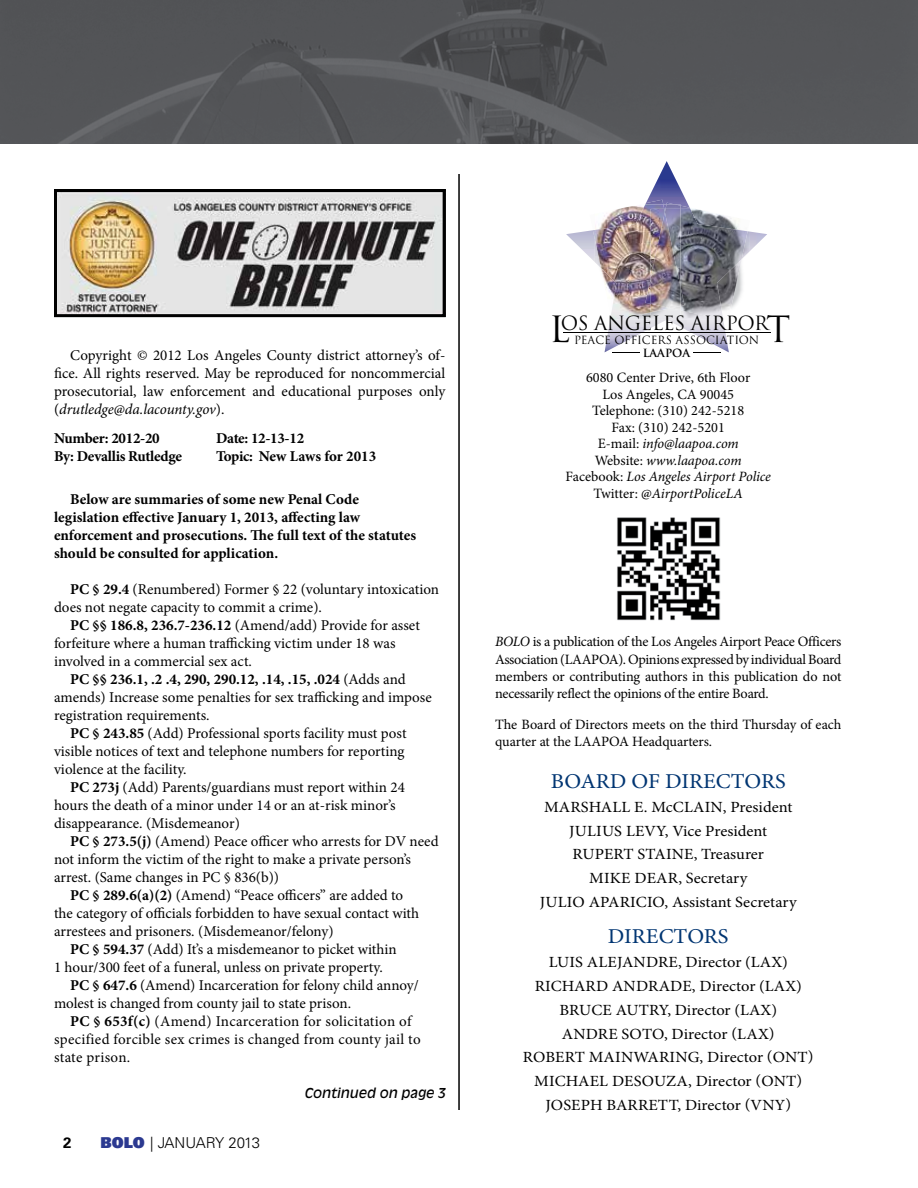
<style>
.page{position:relative;width:918px;height:1188px;background:#fff}
.page>*{position:absolute;margin:0;border:0;box-sizing:border-box;transform-origin:0 0}
.t1{font:35.25px "Trajan";color:#000}
.t2{font:21.15px "Minion Pro";color:#003572;scale:1.06 1}
.t3{font:19.05px "Trajan";letter-spacing:-.02em;color:#000}
.t4{font:15.6px/23.9px "Minion Pro";color:#000;scale:1.06 1}
.t5{font:15px/18px "Minion Pro";color:#000}
.t6{font:700 15px/18px "Minion Pro";letter-spacing:-.005em;color:#000}
.t7{font:15px "Minion Pro";letter-spacing:.02em;color:#000}
.t8{font:300 15px "Univers LT Std";letter-spacing:-.025em;color:#000}
.t9{font:700 15px "Univers LT Std";color:#000}
.t10{font:14.25px/16.5px "Minion Pro";letter-spacing:-.005em;color:#000;text-align:justify}
.t11{font:italic 13.5px "Antique Olive Std";color:#000}
.t12{font:10.95px "Trajan";color:#000}
.t13{font:700 10.95px "Trajan";color:#000}
.s1{font-style:italic}
.s2{font-weight:700}
.s3{font-weight:400}
.s4{font-family:"Univers LT Std X Black";font-weight:400;color:#2b3990}
.s5{font-size:35.25px}
</style>
<div class="page">
<img style="left:0;top:0;width:918px;height:144px">
<hr style="left:458px;top:174px;width:2px;height:936px;background:#000">
<img style="left:566px;top:161px;width:201px;height:191px">
<svg style="left:681px;top:206px;width:9px;height:3px"></svg>
<img style="left:690px;top:209px;width:60px;height:111px">
<img style="left:681px;top:209px;width:67px;height:110px">
<svg style="left:664px;top:203px;width:11px;height:6px"></svg>
<img style="left:665px;top:204px;width:16px;height:8px">
<img style="left:664px;top:212px;width:17px;height:108px">
<svg style="left:671px;top:306px;width:10px;height:4px"></svg>
<img style="left:645px;top:200px;width:18px;height:4px">
<img style="left:590px;top:214px;width:5px;height:16px">
<svg style="left:593px;top:230px;width:2px;height:9px"></svg>
<img style="left:681px;top:286px;width:3px;height:20px">
<img style="left:595px;top:204px;width:69px;height:116px">
<img style="left:651px;top:209px;width:20px;height:103px">
<img style="left:645px;top:278px;width:6px;height:26px">
<hr style="left:563px;top:332px;width:208px;height:1px;background:#000">
<svg style="left:612px;top:352px;width:28px;height:1px"></svg>
<svg style="left:693px;top:352px;width:28px;height:1px"></svg>
<img style="left:617px;top:517px;width:103px;height:103px">
<img style="left:58px;top:193px;width:384px;height:120px">
<div style="left:54px;top:189px;width:392px;height:128px;border:3px solid #000"></div>
<p class="t5" style="left:54px;top:346px;width:393px;text-align:justify;text-indent:16px">Copyright © 2012 Los Angeles County district attorney’s of&shy;fice. All rights reserved. May be reproduced for noncommercial prosecutorial, law enforcement and educational purposes only (<span class="s1">drutledge@da.lacounty.gov</span>).</p>
<p class="t6" style="left:54px;top:429px;width:107px">Number: 2012-20</p>
<p class="t6" style="left:216px;top:429px;width:90px">Date: 12-13-12</p>
<p class="t6" style="left:54px;top:447px;width:130px">By: Devallis Rutledge</p>
<p class="t6" style="left:216px;top:447px;width:162px">Topic: New Laws for 2013</p>
<p class="t6" style="left:54px;top:490px;width:364px;text-indent:16px">Below are summaries of some new Penal Code legislation effective January 1, 2013, affecting law enforcement and prosecutions. The full text of the statutes should be consulted for application.</p>
<p class="t5" style="left:54px;top:580px;width:387px;text-indent:16px"><span class="s2">PC § 29.4</span> (Renumbered) Former § 22 (voluntary intoxication does not negate capacity to commit a crime).</p>
<p class="t5" style="left:54px;top:616px;width:367px;text-indent:16px"><span class="s2">PC §§ 186.8, 236.7-236.12</span> (Amend/add) Provide for asset forfeiture where a human trafficking victim under 18 was involved in a commercial sex act.</p>
<p class="t6" style="left:70px;top:670px;width:337px">PC §§ 236.1, .2 .4, 290, 290.12, .14, .15, .024 <span class="s3">(Adds and</span></p>
<p class="t5" style="left:54px;top:688px;width:379px">amends) Increase some penalties for sex trafficking and impose</p>
<p class="t5" style="left:54px;top:706px;width:157px">registration requirements.</p>
<p class="t5" style="left:70px;top:724px;width:338px"><span class="s2">PC § 243.85</span> (Add) Professional sports facility must post</p>
<p class="t5" style="left:54px;top:742px;width:352px">visible notices of text and telephone numbers for reporting</p>
<p class="t5" style="left:54px;top:760px;width:134px">violence at the facility.</p>
<p class="t5" style="left:70px;top:778px;width:336px"><span class="s2">PC 273j</span> (Add) Parents/guardians must report within 24</p>
<p class="t5" style="left:54px;top:796px;width:343px">hours the death of a minor under 14 or an at-risk minor’s</p>
<p class="t5" style="left:54px;top:814px;width:187px">disappearance. (Misdemeanor)</p>
<p class="t5" style="left:70px;top:832px;width:370px"><span class="s2">PC § 273.5(j)</span> (Amend) Peace officer who arrests for DV need</p>
<p class="t5" style="left:54px;top:850px;width:358px">not inform the victim of the right to make a private person’s</p>
<p class="t5" style="left:54px;top:868px;width:227px">arrest. (Same changes in PC § 836(b))</p>
<p class="t5" style="left:70px;top:886px;width:335px"><span class="s2">PC § 289.6(a)(2)</span> (Amend) “Peace officers” are added to</p>
<p class="t5" style="left:54px;top:904px;width:367px">the category of officials forbidden to have sexual contact with</p>
<p class="t5" style="left:54px;top:922px;width:281px">arrestees and prisoners. (Misdemeanor/felony)</p>
<p class="t5" style="left:70px;top:940px;width:328px"><span class="s2">PC § 594.37</span> (Add) It’s a misdemeanor to picket within</p>
<p class="t5" style="left:54px;top:958px;width:330px">1 hour/300 feet of a funeral, unless on private property.</p>
<p class="t5" style="left:70px;top:976px;width:350px"><span class="s2">PC § 647.6</span> (Amend) Incarceration for felony child annoy/</p>
<p class="t5" style="left:54px;top:994px;width:299px">molest is changed from county jail to state prison.</p>
<p class="t7" style="left:70px;top:1011px;width:343px"><span class="s2">PC § 653f(c)</span> (Amend) Incarceration for solicitation of</p>
<p class="t7" style="left:54px;top:1029px;width:368px">specified forcible sex crimes is changed from county jail to</p>
<p class="t5" style="left:54px;top:1048px;width:78px">state prison.</p>
<p class="t11" style="left:304px;top:1085px;width:143px">Continued on page 3</p>
<p class="t9" style="left:63px;top:1134px;width:10px">2</p>
<p class="t8" style="left:101px;top:1134px;width:161px"><span class="s4">BOLO</span> | JANUARY 2013</p>
<h1 class="t1" style="left:766px;top:308px;width:26px">T</h1>
<p class="t3" style="left:549px;top:312px;width:221px"><span class="s5">L</span>OS ANGELES AIRPOR</p>
<p class="t12" style="left:574px;top:334px;width:187px">PEACE OFFICERS ASSOCIATION</p>
<p class="t13" style="left:643px;top:346px;width:49px">LAAPOA</p>
<p class="t10" style="left:565px;top:369px;width:207px;text-align:center">6080 Center Drive, 6th Floor<br>Los Angeles, CA 90045<br>Telephone: (310) 242-5218<br>Fax: (310) 242-5201<br>E-mail: <span class="s1">info@laapoa.com<br></span>Website: <span class="s1">www.laapoa.com<br></span>Facebook: <span class="s1">Los Angeles Airport Police<br></span>Twitter: @<span class="s1">AirportPoliceLA</span></p>
<p class="t10" style="left:495px;top:633px;width:348px;line-height:17.2px"><span class="s1">BOLO</span> is a publication of the Los Angeles Airport Peace Officers Association (LAAPOA). Opinions expressed by individual Board members or contributing authors in this publication do not necessarily reflect the opinions of the entire Board.</p>
<p class="t10" style="left:495px;top:716px;width:348px;line-height:17.2px">The Board of Directors meets on the third Thursday of each quarter at the LAAPOA Headquarters.</p>
<h2 class="t2" style="left:551px;top:767px;width:223px">BOARD OF DIRECTORS</h2>
<p class="t4" style="left:544px;top:795px;width:25px">Marshall</p>
<p class="t4" style="left:569px;top:795px;width:212px;text-indent:65px">E. McClain, President<br>Julius Levy, Vice President<br>Rupert</p>
<p class="t4" style="left:589px;top:843px;width:166px;text-indent:48px">Staine, Treasurer<br>Mike Dear</p>
<p class="t4" style="left:678px;top:866px;width:67px">, Secretary</p>
<p class="t4" style="left:540px;top:890px;width:26px">Julio</p>
<p class="t4" style="left:589px;top:890px;width:21px">Aparicio</p>
<p class="t4" style="left:664px;top:890px;width:127px">, Assistant Secretary</p>
<h2 class="t2" style="left:608px;top:923px;width:115px">DIRECTORS</h2>
<p class="t4" style="left:549px;top:950px;width:57px">Luis Aleja</p>
<p class="t4" style="left:634px;top:950px;width:23px">ndre</p>
<p class="t4" style="left:678px;top:950px;width:105px">, Director (LAX)</p>
<p class="t4" style="left:535px;top:974px;width:21px">Richard</p>
<p class="t4" style="left:612px;top:974px;width:34px">Andrade</p>
<p class="t4" style="left:559px;top:974px;width:230px;text-indent:133px">, Director (LAX)<br>Bruce Autry, Director (LAX)<br>Andre</p>
<p class="t4" style="left:622px;top:1022px;width:20px">Soto</p>
<p class="t4" style="left:664px;top:1022px;width:106px">, Director (LAX)</p>
<p class="t4" style="left:523px;top:1046px;width:21px">Robert</p>
<p class="t4" style="left:589px;top:1046px;width:53px">Mainwari</p>
<p class="t4" style="left:675px;top:1046px;width:132px">ng, Director (ONT)</p>
<p class="t4" style="left:534px;top:1069px;width:25px">Michael</p>
<p class="t4" style="left:612px;top:1069px;width:181px">DeSouza, Director (ONT)</p>
<p class="t4" style="left:545px;top:1093px;width:16px">Joseph</p>
<p class="t4" style="left:607px;top:1093px;width:20px">Barrett</p>
<p class="t4" style="left:677px;top:1093px;width:81px">, Director (VNY</p>
<p class="t4" style="left:786px;top:1093px;width:7px">)</p>
</div>
